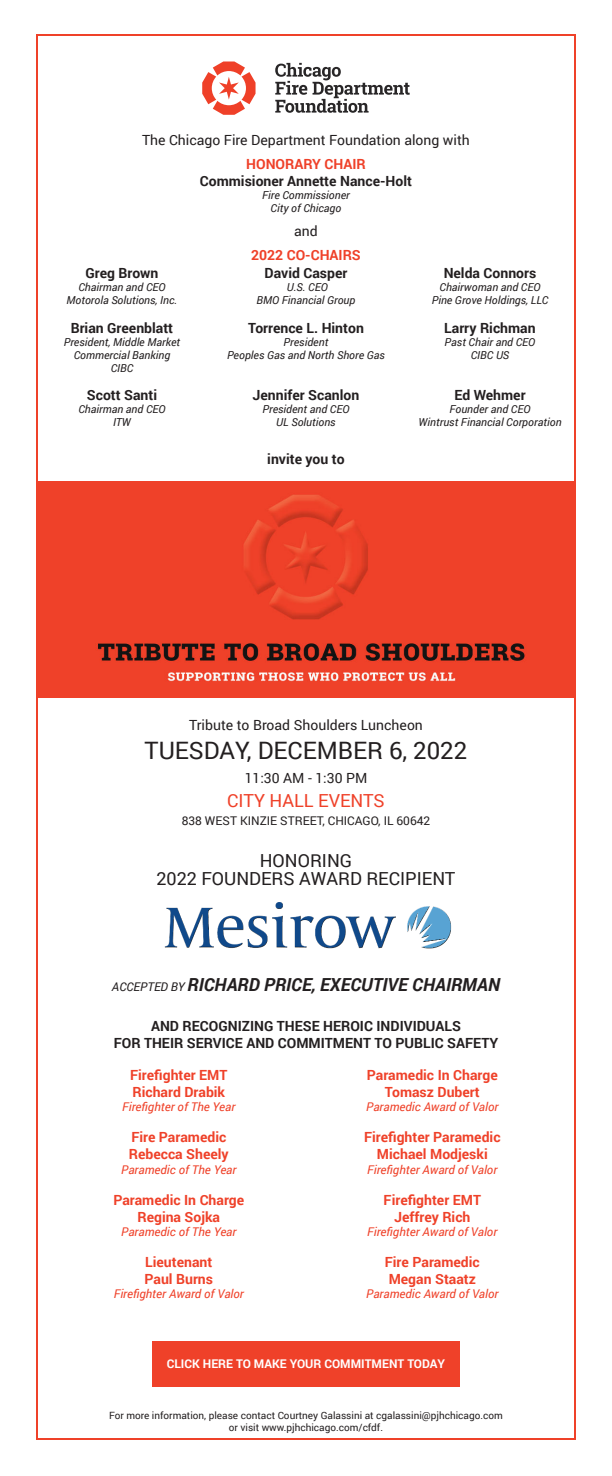
<style>
.page{position:relative;width:612px;height:1476px;background:#fff}
.page>*{position:absolute;margin:0;border:0;box-sizing:border-box;transform-origin:0 0}
.t1{font:24px "Roboto";color:#231f20}
.t2{font:italic 700 18px "Roboto";color:#231f20}
.t3{font:18px/18px "Roboto";color:#231f20;text-align:center}
.t4{font:18px "Roboto";color:#ef4129}
.t5{font:700 14px/16.8px "Roboto";color:#ef4129}
.t6{font:700 14px/16.8px "Roboto";color:#231f20;text-align:center}
.t7{font:14px "Roboto";color:#231f20}
.t8{font:italic 12px "Roboto";color:#ef4129}
.t9{font:12px "Roboto";color:#231f20}
.t10{font:700 12px "Roboto";color:#fff}
.t11{font:italic 11px/13.2px "Roboto";color:#231f20;text-align:center}
.t12{font:10px/12px "Roboto";color:#231f20;text-align:center}
.s1{font-weight:400;font-size:12px}
</style>
<div class="page">
<div style="left:152px;top:1341px;width:308px;height:46px;background:#ef4129"></div>
<img style="left:36px;top:482px;width:540px;height:216px">
<img style="left:164px;top:902px;width:288px;height:47px">
<svg style="left:275px;top:63px;width:135px;height:50px"></svg>
<svg style="left:202px;top:62px;width:54px;height:53px"></svg>
<p class="t7" style="left:142px;top:134px;width:329px">The Chicago Fire Department Foundation along with</p>
<p class="t5" style="left:246px;top:157px;width:121px">HONORARY CHAIR</p>
<p class="t6" style="left:200px;top:174px;width:214px">Commisioner Annette Nance-Holt</p>
<p class="t11" style="left:262px;top:190px;width:89px">Fire Commissioner<br>City of Chicago</p>
<p class="t7" style="left:294px;top:226px;width:25px">and</p>
<p class="t5" style="left:251px;top:248px;width:111px">2022 CO-CHAIRS</p>
<p class="t6" style="left:85px;top:266px;width:75px">Greg Brown</p>
<p class="t11" style="left:67px;top:281px;width:112px">Chairman and CEO<br>Motorola Solutions, Inc.</p>
<p class="t6" style="left:265px;top:266px;width:84px">David Casper</p>
<p class="t11" style="left:257px;top:281px;width:100px">U.S. CEO<br>BMO Financial Group</p>
<p class="t6" style="left:444px;top:266px;width:94px">Nelda Connors</p>
<p class="t11" style="left:432px;top:281px;width:118px">Chairwoman and CEO<br>Pine Grove Holdings, LLC</p>
<p class="t6" style="left:71px;top:320px;width:104px">Brian Greenblatt</p>
<p class="t11" style="left:64px;top:336px;width:118px">President, Middle Market<br>Commercial Banking<br>CIBC</p>
<p class="t6" style="left:248px;top:320px;width:117px">Torrence L. Hinton</p>
<p class="t11" style="left:227px;top:336px;width:159px">President<br>Peoples Gas and North Shore Gas</p>
<p class="t6" style="left:444px;top:320px;width:93px">Larry Richman</p>
<p class="t11" style="left:445px;top:336px;width:92px">Past Chair and CEO<br>CIBC US</p>
<p class="t6" style="left:87px;top:387px;width:72px">Scott Santi</p>
<p class="t11" style="left:78px;top:403px;width:89px">Chairman and CEO<br>ITW</p>
<p class="t6" style="left:253px;top:387px;width:108px">Jennifer Scanlon</p>
<p class="t11" style="left:263px;top:403px;width:88px">President and CEO<br>UL Solutions</p>
<p class="t6" style="left:454px;top:387px;width:73px">Ed Wehmer</p>
<p class="t11" style="left:418px;top:403px;width:145px">Founder and CEO<br>Wintrust Financial Corporation</p>
<p class="t6" style="left:267px;top:452px;width:79px">invite you to</p>
<p class="t7" style="left:189px;top:719px;width:235px">Tribute to Broad Shoulders Luncheon</p>
<h1 class="t1" style="left:145px;top:740px;width:324px">TUESDAY, DECEMBER 6, 2022</h1>
<p class="t7" style="left:245px;top:772px;width:124px">11:30 AM - 1:30 PM</p>
<h2 class="t4" style="left:227px;top:793px;width:159px">CITY HALL EVENTS</h2>
<p class="t9" style="left:182px;top:816px;width:250px">838 WEST KINZIE STREET, CHICAGO, IL 60642</p>
<h2 class="t3" style="left:156px;top:853px;width:301px">HONORING<br>2022 FOUNDERS AWARD RECIPIENT</h2>
<h2 class="t2" style="left:112px;top:978px;width:390px"><span class="s1">ACCEPTED BY</span> RICHARD PRICE, EXECUTIVE CHAIRMAN</h2>
<p class="t6" style="left:114px;top:1019px;width:386px">AND RECOGNIZING THESE HEROIC INDIVIDUALS<br>FOR THEIR SERVICE AND COMMITMENT TO PUBLIC SAFETY</p>
<p class="t5" style="left:130px;top:1066px;width:99px">Firefighter EMT<br>Richard Drabik</p>
<p class="t8" style="left:122px;top:1099px;width:115px">Firefighter of The Year</p>
<p class="t5" style="left:129px;top:1130px;width:101px">Fire Paramedic<br>Rebecca Sheely</p>
<p class="t8" style="left:121px;top:1164px;width:117px">Paramedic of The Year</p>
<p class="t5" style="left:113px;top:1193px;width:132px;text-align:center">Paramedic In Charge<br>Regina Sojka</p>
<p class="t8" style="left:121px;top:1227px;width:117px">Paramedic of The Year</p>
<p class="t5" style="left:145px;top:1255px;width:70px">Lieutenant<br>Paul Burns</p>
<p class="t8" style="left:114px;top:1286px;width:132px">Firefighter Award of Valor</p>
<p class="t5" style="left:367px;top:1068px;width:132px;text-align:center">Paramedic In Charge<br>Tomasz Dubert</p>
<p class="t8" style="left:366px;top:1099px;width:134px">Paramedic Award of Valor</p>
<p class="t5" style="left:364px;top:1129px;width:138px;text-align:center">Firefighter Paramedic<br>Michael Modjeski</p>
<p class="t8" style="left:367px;top:1161px;width:132px">Firefighter Award of Valor</p>
<p class="t5" style="left:384px;top:1191px;width:99px;text-align:center">Firefighter EMT<br>Jeffrey Rich</p>
<p class="t8" style="left:367px;top:1223px;width:132px">Firefighter Award of Valor</p>
<p class="t5" style="left:385px;top:1255px;width:96px">Fire Paramedic<br>Megan Staatz</p>
<p class="t8" style="left:366px;top:1286px;width:134px">Paramedic Award of Valor</p>
<p class="t10" style="left:167px;top:1359px;width:280px">CLICK HERE TO MAKE YOUR COMMITMENT TODAY</p>
<p class="t12" style="left:109px;top:1411px;width:395px">For more information, please contact Courtney Galassini at cgalassini@pjhchicago.com or visit www.pjhchicago.com/cfdf.</p>
</div>
